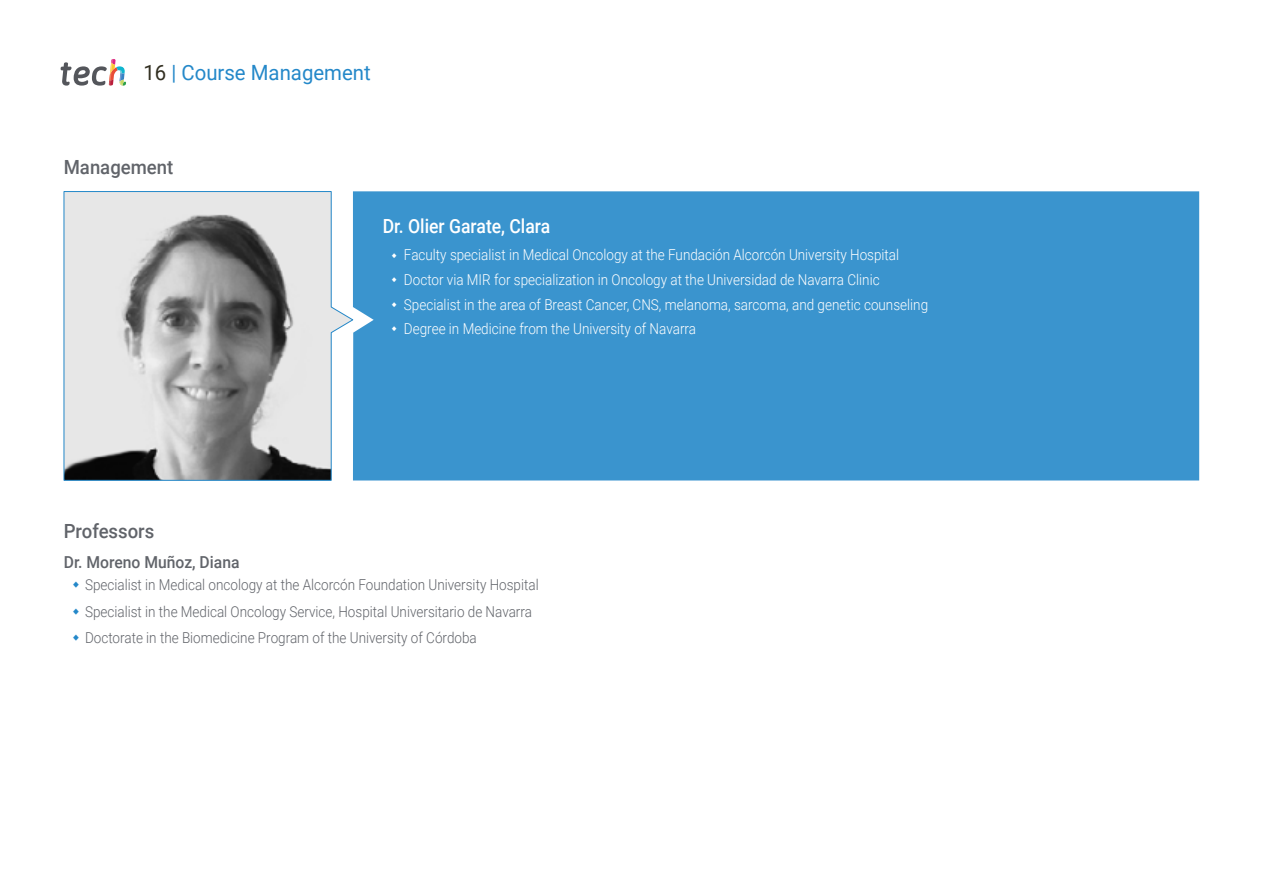
<style>
.page{position:relative;width:1263px;height:893px;background:#fff}
.page>*{position:absolute;margin:0;border:0;box-sizing:border-box;transform-origin:0 0}
.t1{font:21px "Roboto";color:#2488c9}
.t2{font:500 19.5px "Roboto";color:#61646a;scale:.95 1}
.t3{font:500 19.5px "Roboto";color:#fff;scale:.9 1}
.t4{font:500 16.5px "Roboto";color:#61646a;scale:.95 1}
.t5{font:300 15px/24.6px "Roboto";color:#fff;scale:.9 1}
.t6{font:300 15px/26.7px "Roboto";color:#61646a;scale:.9 1}
.s1{color:#312e20}
</style>
<div class="page">
<svg style="left:61px;top:59px;width:65px;height:27px"></svg>
<div style="left:353px;top:191px;width:846px;height:289px;background:#3a94ce"></div>
<svg style="left:64px;top:191px;width:289px;height:290px;background:#b8b9ba"></svg>
<svg style="left:392px;top:253px;width:5px;height:5px"></svg>
<svg style="left:392px;top:277px;width:5px;height:5px"></svg>
<svg style="left:392px;top:302px;width:5px;height:5px"></svg>
<svg style="left:392px;top:326px;width:5px;height:5px"></svg>
<h1 class="t1" style="left:144px;top:57px;width:229px"><span class="s1">16</span> | Course Management</h1>
<h2 class="t2" style="left:64px;top:153px;width:117px">Management</h2>
<h2 class="t3" style="left:383px;top:212px;width:188px">Dr. Olier Garate, Clara</h2>
<p class="t5" style="left:404px;top:242px;width:584px">Faculty specialist in Medical Oncology at the Fundación Alcorcón University Hospital Doctor via MIR for specialization in Oncology at the Universidad de Navarra Clinic Specialist in the area of Breast Cancer, CNS, melanoma, sarcoma, and genetic counseling Degree in Medicine from the University of Navarra</p>
<h2 class="t2" style="left:64px;top:517px;width:97px">Professors</h2>
<p class="t4" style="left:64px;top:550px;width:186px">Dr. Moreno Muñoz, Diana</p>
<p class="t6" style="left:85px;top:571px;width:506px">Specialist in Medical oncology at the Alcorcón Foundation University Hospital<br>Specialist in the Medical Oncology Service, Hospital Universitario de Navarra<br>Doctorate in the Biomedicine Program of the University of Córdoba</p>
</div>
